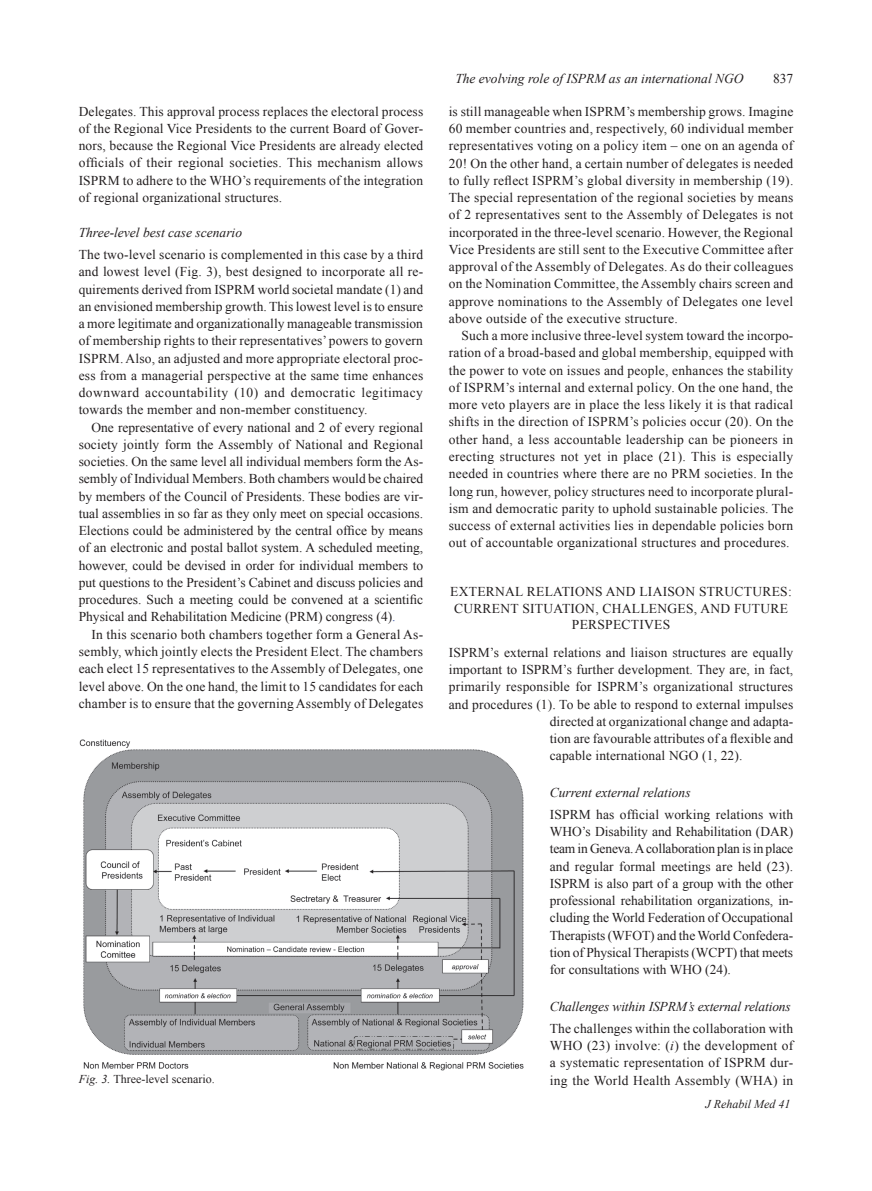
<style>
.page{position:relative;width:872px;height:1191px;background:#fff}
.page>*{position:absolute;margin:0;border:0;box-sizing:border-box;transform-origin:0 0}
.t1{font:13.5px/17.2px "Times New Roman";letter-spacing:.015em;color:#231f20;text-align:justify}
.t2{font:italic 13.5px "Times New Roman";color:#231f20}
.t3{font:12px "Times New Roman";color:#231f20}
.t4{font:italic 12px "Times New Roman";color:#231f20}
.s1{color:#3853a3}
.s2{font-style:italic}
</style>
<div class="page">
<img style="left:79px;top:739px;width:445px;height:332px">
<p class="t1" style="left:79px;top:102px;width:346px">Delegates. This approval process replaces the electoral process of the Regional Vice Presidents to the current Board of Gover&shy;nors, because the Regional Vice Presidents are already elected officials of their regional societies. This mechanism allows ISPRM to adhere to the WHO’s requirements of the integration of regional organizational structures.</p>
<p class="t2" style="left:79px;top:223px;width:165px">Three-level best case scenario</p>
<p class="t1" style="left:79px;top:246px;width:346px">The two-level scenario is complemented in this case by a third and lowest level (Fig. 3), best designed to incorporate all re&shy;quirements derived from ISPRM world societal mandate (1) and an envisioned membership growth. This lowest level is to ensure a more legitimate and organizationally manageable transmission of membership rights to their representatives’ powers to govern ISPRM. Also, an adjusted and more appropriate electoral proc&shy;ess from a managerial perspective at the same time enhances downward accountability (10) and democratic legitimacy towards the member and non-member constituency.</p>
<p class="t1" style="left:79px;top:418px;width:346px;text-indent:13px">One representative of every national and 2 of every regional society jointly form the Assembly of National and Regional societies. On the same level all individual members form the As&shy;sembly of Individual Members. Both chambers would be chaired by members of the Council of Presidents. These bodies are vir&shy;tual assemblies in so far as they only meet on special occasions.<br>Elections could be administered by the central office by means of an electronic and postal ballot system. A scheduled meeting, however, could be devised in order for individual members to put questions to the President’s Cabinet and discuss policies and procedures. Such a meeting could be convened at a scientific Physical and Rehabilitation Medicine (PRM) congress (4)<span class="s1">.</span></p>
<p class="t1" style="left:79px;top:625px;width:346px;text-indent:13px">In this scenario both chambers together form a General As&shy;sembly, which jointly elects the President Elect. The chambers each elect 15 representatives to the Assembly of Delegates, one level above. On the one hand, the limit to 15 candidates for each chamber is to ensure that the governing Assembly of Delegates</p>
<p class="t2" style="left:455px;top:69px;width:290px">The evolving role of ISPRM as an international NGO</p>
<p class="t1" style="left:773px;top:69px;width:22px">837</p>
<p class="t1" style="left:449px;top:102px;width:346px">is still manageable when ISPRM’s membership grows. Imagine 60 member countries and, respectively, 60 individual member representatives voting on a policy item – one on an agenda of 20! On the other hand, a certain number of delegates is needed to fully reflect ISPRM’s global diversity in membership (19).<br>The special representation of the regional societies by means of 2 representatives sent to the Assembly of Delegates is not incorporated in the three-level scenario. However, the Regional Vice Presidents are still sent to the Executive Committee after approval of the Assembly of Delegates. As do their colleagues on the Nomination Committee, the Assembly chairs screen and approve nominations to the Assembly of Delegates one level above outside of the executive structure.</p>
<p class="t1" style="left:449px;top:327px;width:346px;text-indent:13px">Such a more inclusive three-level system toward the incorpo&shy;ration of a broad-based and global membership, equipped with the power to vote on issues and people, enhances the stability of ISPRM’s internal and external policy. On the one hand, the more veto players are in place the less likely it is that radical shifts in the direction of ISPRM’s policies occur (20). On the other hand, a less accountable leadership can be pioneers in erecting structures not yet in place (21). This is especially needed in countries where there are no PRM societies. In the long run, however, policy structures need to incorporate plural&shy;ism and democratic parity to uphold sustainable policies. The success of external activities lies in dependable policies born out of accountable organizational structures and procedures.</p>
<p class="t1" style="left:450px;top:583px;width:343px;line-height:16.5px;text-align:center">EXTERNAL RELATIONS AND LIAISON STRUCTURES:<br>CURRENT SITUATION, CHALLENGES, AND FUTURE<br>PERSPECTIVES</p>
<p class="t1" style="left:449px;top:643px;width:346px">ISPRM’s external relations and liaison structures are equally</p>
<p class="t1" style="left:449px;top:660px;width:346px">important to ISPRM’s further development. They are, in fact,</p>
<p class="t1" style="left:449px;top:678px;width:346px">primarily responsible for ISPRM’s organizational structures</p>
<p class="t1" style="left:449px;top:695px;width:346px">and procedures (1). To be able to respond to external impulses</p>
<p class="t1" style="left:550px;top:712px;width:245px">directed at organizational change and adapta-</p>
<p class="t1" style="left:550px;top:729px;width:245px">tion are favourable attributes of a flexible and</p>
<p class="t1" style="left:550px;top:747px;width:194px">capable international NGO (1, 22).</p>
<p class="t2" style="left:550px;top:783px;width:142px">Current external relations</p>
<p class="t1" style="left:550px;top:805px;width:245px">ISPRM has official working relations with WHO’s Disability and Rehabilitation (DAR) team in Geneva. A collaboration plan is in place and regular formal meetings are held (23).<br>ISPRM is also part of a group with the other professional rehabilitation organizations, in&shy;cluding the World Federation of Occupational Therapists (WFOT) and the World Confedera&shy;tion of Physical Therapists (WCPT) that meets for consultations with WHO (24).</p>
<p class="t2" style="left:550px;top:997px;width:242px">Challenges within ISPRM’s external relations</p>
<p class="t1" style="left:550px;top:1019px;width:245px">The challenges within the collaboration with WHO (23) involve: (<span class="s2">i</span>) the development of a systematic representation of ISPRM dur-</p>
<p class="t3" style="left:79px;top:1071px;width:137px"><span class="s2">Fig. 3.</span> Three-level scenario.</p>
<p class="t1" style="left:550px;top:1071px;width:245px">ing the World Health Assembly (WHA) in</p>
<p class="t4" style="left:705px;top:1095px;width:86px">J Rehabil Med 41</p>
</div>
